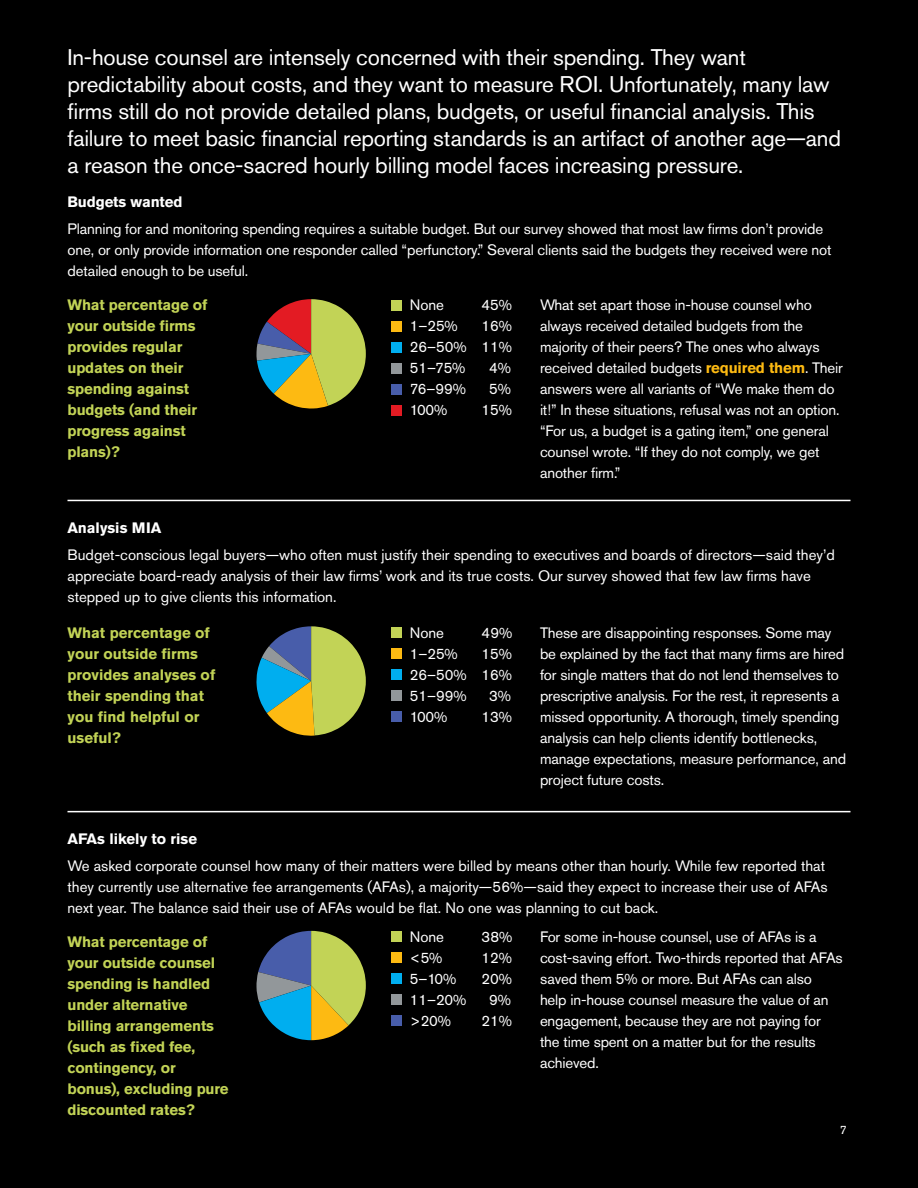
<style>
.page{position:relative;width:918px;height:1188px;background:#000}
.page>*{position:absolute;margin:0;border:0;box-sizing:border-box;transform-origin:0 0}
.t1{font:22.5px/27px "Akzidenz Grotesk Pro";letter-spacing:-.01em;color:#fff}
.t2{font:15px/21px "Akzidenz Grotesk Pro";letter-spacing:-.01em;color:#fff}
.t3{font:700 15px/21px "Akzidenz Grotesk Pro";letter-spacing:-.01em;color:#c2d356}
.t4{font:700 15px "Akzidenz Grotesk Pro";color:#fff}
.t5{font:12px "Akzidenz Grotesk Pro";color:#fff}
.s1{font-weight:700;color:#fdba12}
</style>
<div class="page">
<svg style="left:256px;top:299px;width:110px;height:110px"></svg>
<div style="left:392px;top:300px;width:10px;height:10px;background:#c2d356"></div>
<div style="left:392px;top:321px;width:10px;height:10px;background:#fdba12"></div>
<div style="left:392px;top:342px;width:10px;height:10px;background:#00aeef"></div>
<div style="left:392px;top:363px;width:10px;height:10px;background:#92979a"></div>
<div style="left:392px;top:384px;width:10px;height:10px;background:#485daa"></div>
<div style="left:392px;top:405px;width:10px;height:10px;background:#e31b23"></div>
<svg style="left:256px;top:626px;width:110px;height:110px"></svg>
<div style="left:392px;top:627px;width:10px;height:11px;background:#c2d356"></div>
<div style="left:392px;top:648px;width:10px;height:11px;background:#fdba12"></div>
<div style="left:392px;top:669px;width:10px;height:11px;background:#00aeef"></div>
<div style="left:392px;top:690px;width:10px;height:11px;background:#92979a"></div>
<div style="left:392px;top:711px;width:10px;height:11px;background:#485daa"></div>
<hr style="left:68px;top:500px;width:782px;height:1px;background:#fff">
<hr style="left:68px;top:811px;width:782px;height:1px;background:#fff">
<svg style="left:256px;top:931px;width:110px;height:109px"></svg>
<div style="left:392px;top:931px;width:10px;height:11px;background:#c2d356"></div>
<div style="left:392px;top:952px;width:10px;height:11px;background:#fdba12"></div>
<div style="left:392px;top:973px;width:10px;height:11px;background:#00aeef"></div>
<div style="left:392px;top:994px;width:10px;height:11px;background:#92979a"></div>
<div style="left:392px;top:1015px;width:10px;height:11px;background:#485daa"></div>
<p class="t1" style="left:68px;top:44px;width:775px">In-house counsel are intensely concerned with their spending. They want predictability about costs, and they want to measure ROI. Unfortunately, many law firms still do not provide detailed plans, budgets, or useful financial analysis. This failure to meet basic financial reporting standards is an artifact of another age—and a reason the once-sacred hourly billing model faces increasing pressure.</p>
<p class="t4" style="left:68px;top:192px;width:116px">Budgets wanted</p>
<p class="t2" style="left:68px;top:218px;width:766px">Planning for and monitoring spending requires a suitable budget. But our survey showed that most law firms don’t provide one, or only provide information one responder called “perfunctory.” Several clients said the budgets they received were not detailed enough to be useful.</p>
<p class="t3" style="left:68px;top:294px;width:141px">What percentage of your outside firms provides regular updates on their spending against budgets (and their progress against plans)?</p>
<p class="t2" style="left:540px;top:295px;width:304px">What set apart those in-house counsel who always received detailed budgets from the majority of their peers? The ones who always received detailed budgets <span class="s1">required them</span>. Their answers were all variants of “We make them do it!” In these situations, refusal was not an option. “For us, a budget is a gating item,” one general counsel wrote. “If they do not comply, we get another firm.”</p>
<p class="t2" style="left:410px;top:295px;width:35px">None</p>
<p class="t2" style="left:482px;top:295px;width:32px">45%</p>
<p class="t2" style="left:410px;top:316px;width:50px">1–25%</p>
<p class="t2" style="left:410px;top:316px;width:104px;text-align:justify;text-indent:72px">16% 26–50% 11% 51–75%</p>
<p class="t2" style="left:489px;top:358px;width:24px">4%</p>
<p class="t2" style="left:410px;top:379px;width:58px">76–99%</p>
<p class="t2" style="left:489px;top:379px;width:24px">5%</p>
<p class="t2" style="left:410px;top:400px;width:39px">100%</p>
<p class="t2" style="left:482px;top:400px;width:32px">15%</p>
<p class="t4" style="left:68px;top:518px;width:96px">Analysis MIA</p>
<p class="t2" style="left:68px;top:544px;width:769px">Budget-conscious legal buyers—who often must justify their spending to executives and boards of directors—said they’d appreciate board-ready analysis of their law firms’ work and its true costs. Our survey showed that few law firms have stepped up to give clients this information.</p>
<p class="t3" style="left:68px;top:622px;width:149px">What percentage of your outside firms provides analyses of their spending that you find helpful or useful?</p>
<p class="t2" style="left:540px;top:622px;width:308px">These are disappointing responses. Some may be explained by the fact that many firms are hired for single matters that do not lend themselves to prescriptive analysis. For the rest, it represents a missed opportunity. A thorough, timely spending analysis can help clients identify bottlenecks, manage expectations, measure performance, and project future costs.</p>
<p class="t2" style="left:410px;top:622px;width:35px">None</p>
<p class="t2" style="left:482px;top:622px;width:32px">49%</p>
<p class="t2" style="left:410px;top:643px;width:50px">1–25%</p>
<p class="t2" style="left:410px;top:643px;width:104px;text-align:justify;text-indent:72px">15% 26–50% 16% 51–99%</p>
<p class="t2" style="left:489px;top:685px;width:24px">3%</p>
<p class="t2" style="left:410px;top:706px;width:39px">100%</p>
<p class="t2" style="left:482px;top:706px;width:32px">13%</p>
<p class="t4" style="left:68px;top:829px;width:131px">AFAs likely to rise</p>
<p class="t2" style="left:68px;top:855px;width:762px">We asked corporate counsel how many of their matters were billed by means other than hourly. While few reported that they currently use alternative fee arrangements (AFAs), a majority—56%—said they expect to increase their use of AFAs next year. The balance said their use of AFAs would be flat. No one was planning to cut back.</p>
<p class="t3" style="left:68px;top:931px;width:163px">What percentage of your outside counsel spending is handled under alternative billing arrangements (such as fixed fee, contingency, or bonus), excluding pure discounted rates?</p>
<p class="t2" style="left:540px;top:926px;width:304px">For some in-house counsel, use of AFAs is a cost-saving effort. Two-thirds reported that AFAs saved them 5% or more. But AFAs can also<br>help in-house counsel measure the value of an engagement, because they are not paying for the time spent on a matter but for the results achieved.</p>
<p class="t2" style="left:410px;top:926px;width:35px">None</p>
<p class="t2" style="left:482px;top:926px;width:32px">38%</p>
<p class="t2" style="left:410px;top:947px;width:34px">&lt;5%</p>
<p class="t2" style="left:482px;top:947px;width:32px">12%</p>
<p class="t2" style="left:410px;top:968px;width:48px">5–10%</p>
<p class="t2" style="left:482px;top:968px;width:32px">20%</p>
<p class="t2" style="left:410px;top:989px;width:58px">11–20%</p>
<p class="t2" style="left:489px;top:989px;width:24px">9%</p>
<p class="t2" style="left:410px;top:1010px;width:43px">&gt;20%</p>
<p class="t2" style="left:482px;top:1010px;width:32px">21%</p>
<p class="t5" style="left:840px;top:1122px;width:8px">7</p>
</div>
